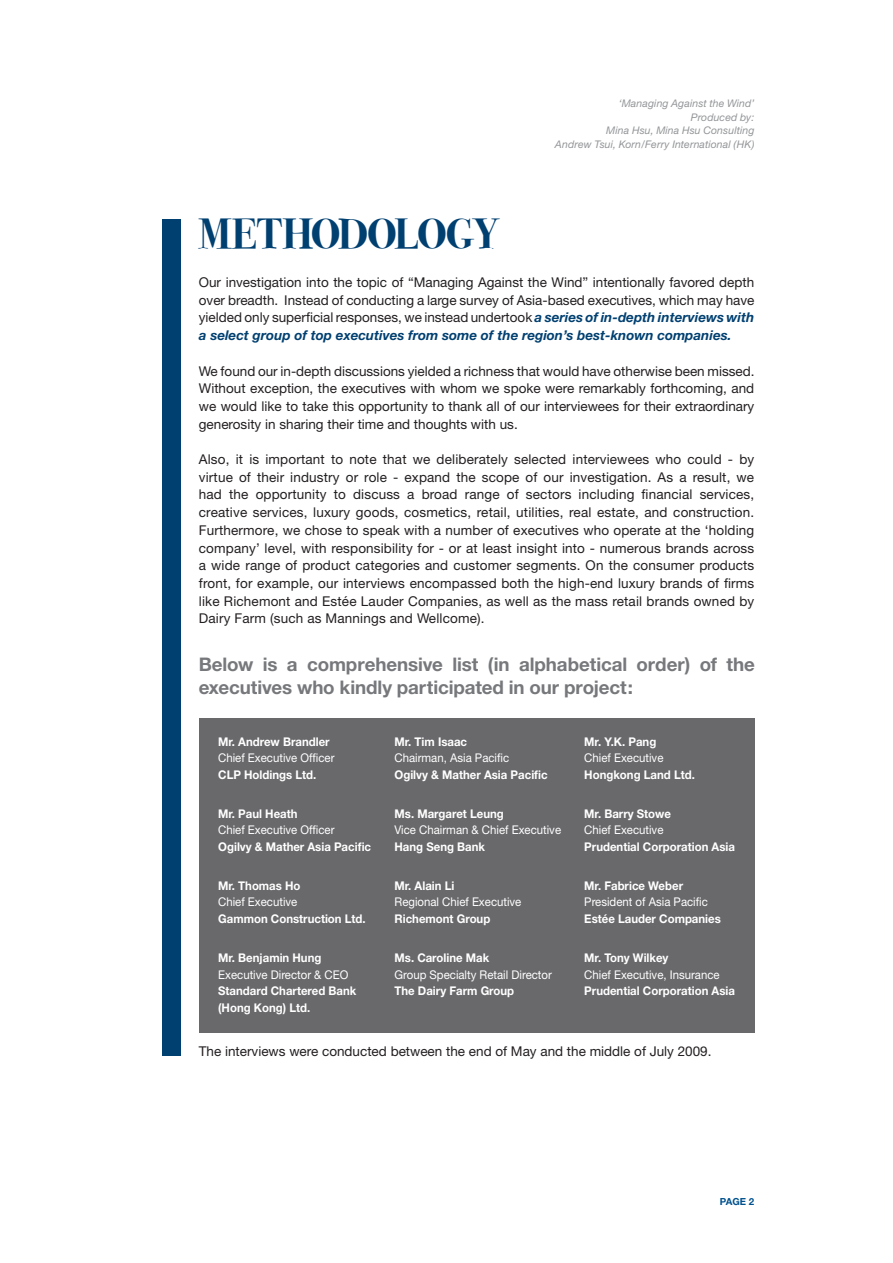
<style>
.page{position:relative;width:893px;height:1263px;background:#fff}
.page>*{position:absolute;margin:0;border:0;box-sizing:border-box;transform-origin:0 0}
.t1{font:42px "Bodoni Svty Two ITCTT Bold";letter-spacing:-.025em;color:#004071}
.t2{font:700 18.75px/23.2px "Helvetica Neue";letter-spacing:-.005em;color:#76787b}
.t3{font:13.5px/17.7px "Helvetica Neue";color:#231f20;text-align:justify}
.t4{font:700 12px/16.5px "Helvetica Neue";color:#fff;scale:.95 1}
.t5{font:12px "Helvetica Neue";color:#fff;scale:.95 1}
.t6{font:italic 10.5px/13.5px "Helvetica Neue";letter-spacing:.01em;color:#939598;text-align:right}
.t7{font:700 9.75px "Helvetica Neue";color:#00518d}
.s1{font-weight:700;font-style:italic;color:#004071}
</style>
<div class="page">
<div style="left:199px;top:717px;width:555px;height:315px;background:#69696c"></div>
<div style="left:163px;top:220px;width:18px;height:836px;background:#004071"></div>
<h1 class="t1" style="left:199px;top:210px;width:300px">METHODOLOGY</h1>
<p class="t6" style="left:555px;top:97px;width:201px">‘Managing Against the Wind’<br>Produced by:<br>Mina Hsu, Mina Hsu Consulting<br>Andrew Tsui, Korn/Ferry International (HK)</p>
<p class="t3" style="left:199px;top:273px;width:557px">Our investigation into the topic of “Managing Against the Wind” intentionally favored depth over breadth. Instead of conducting a large survey of Asia-based executives, which may have yielded only superficial responses, we instead undertook <span class="s1">a series of in-depth interviews with a select group of top executives from some of the region’s best-known companies.</span></p>
<p class="t3" style="left:199px;top:362px;width:557px">We found our in-depth discussions yielded a richness that would have otherwise been missed.<br>Without exception, the executives with whom we spoke were remarkably forthcoming, and we would like to take this opportunity to thank all of our interviewees for their extraordinary generosity in sharing their time and thoughts with us.</p>
<p class="t3" style="left:199px;top:450px;width:557px">Also, it is important to note that we deliberately selected interviewees who could - by virtue of their industry or role - expand the scope of our investigation. As a result, we had the opportunity to discuss a broad range of sectors including financial services, creative services, luxury goods, cosmetics, retail, utilities, real estate, and construction.<br>Furthermore, we chose to speak with a number of executives who operate at the ‘holding company’ level, with responsibility for - or at least insight into - numerous brands across a wide range of product categories and customer segments. On the consumer products front, for example, our interviews encompassed both the high-end luxury brands of firms like Richemont and Estée Lauder Companies, as well as the mass retail brands owned by Dairy Farm (such as Mannings and Wellcome).</p>
<h2 class="t2" style="left:199px;top:652px;width:558px">Below is a comprehensive list (in alphabetical order) of the executives who kindly participated in our project:</h2>
<p class="t4" style="left:218px;top:733px;width:119px">Mr. Andrew Brandler</p>
<p class="t5" style="left:218px;top:751px;width:124px">Chief Executive Officer</p>
<p class="t4" style="left:218px;top:766px;width:105px">CLP Holdings Ltd.</p>
<p class="t4" style="left:394px;top:733px;width:78px">Mr. Tim Isaac</p>
<p class="t5" style="left:394px;top:751px;width:122px">Chairman, Asia Pacific</p>
<p class="t4" style="left:394px;top:766px;width:163px">Ogilvy &amp; Mather Asia Pacific</p>
<p class="t4" style="left:584px;top:733px;width:77px">Mr. Y.K. Pang</p>
<p class="t5" style="left:584px;top:751px;width:85px">Chief Executive</p>
<p class="t4" style="left:584px;top:766px;width:118px">Hongkong Land Ltd.</p>
<p class="t4" style="left:218px;top:805px;width:85px">Mr. Paul Heath</p>
<p class="t5" style="left:218px;top:823px;width:124px">Chief Executive Officer</p>
<p class="t4" style="left:218px;top:838px;width:162px">Ogilvy &amp; Mather Asia Pacific</p>
<p class="t4" style="left:218px;top:877px;width:88px">Mr. Thomas Ho</p>
<p class="t5" style="left:218px;top:895px;width:85px">Chief Executive</p>
<p class="t4" style="left:218px;top:910px;width:157px">Gammon Construction Ltd.</p>
<p class="t4" style="left:218px;top:949px;width:110px">Mr. Benjamin Hung</p>
<p class="t5" style="left:218px;top:967px;width:139px">Executive Director &amp; CEO</p>
<p class="t4" style="left:218px;top:982px;width:147px">Standard Chartered Bank (Hong Kong) Ltd.</p>
<p class="t4" style="left:394px;top:805px;width:117px">Ms. Margaret Leung</p>
<p class="t5" style="left:394px;top:823px;width:177px">Vice Chairman &amp; Chief Executive</p>
<p class="t4" style="left:394px;top:838px;width:97px">Hang Seng Bank</p>
<p class="t4" style="left:394px;top:877px;width:65px">Mr. Alain Li</p>
<p class="t5" style="left:394px;top:895px;width:135px">Regional Chief Executive</p>
<p class="t4" style="left:394px;top:910px;width:102px">Richemont Group</p>
<p class="t4" style="left:394px;top:949px;width:101px">Ms. Caroline Mak</p>
<p class="t5" style="left:394px;top:967px;width:167px">Group Specialty Retail Director</p>
<p class="t4" style="left:394px;top:982px;width:128px">The Dairy Farm Group</p>
<p class="t4" style="left:584px;top:805px;width:93px">Mr. Barry Stowe</p>
<p class="t5" style="left:584px;top:823px;width:85px">Chief Executive</p>
<p class="t4" style="left:584px;top:838px;width:160px">Prudential Corporation Asia</p>
<p class="t4" style="left:584px;top:877px;width:106px">Mr. Fabrice Weber</p>
<p class="t5" style="left:584px;top:895px;width:132px">President of Asia Pacific</p>
<p class="t4" style="left:584px;top:910px;width:145px">Estée Lauder Companies</p>
<p class="t4" style="left:584px;top:949px;width:90px">Mr. Tony Wilkey</p>
<p class="t5" style="left:584px;top:967px;width:144px">Chief Executive, Insurance</p>
<p class="t4" style="left:584px;top:982px;width:160px">Prudential Corporation Asia</p>
<p class="t3" style="left:199px;top:1042px;width:514px">The interviews were conducted between the end of May and the middle of July 2009.</p>
<p class="t7" style="left:720px;top:1195px;width:36px">PAGE 2</p>
</div>
